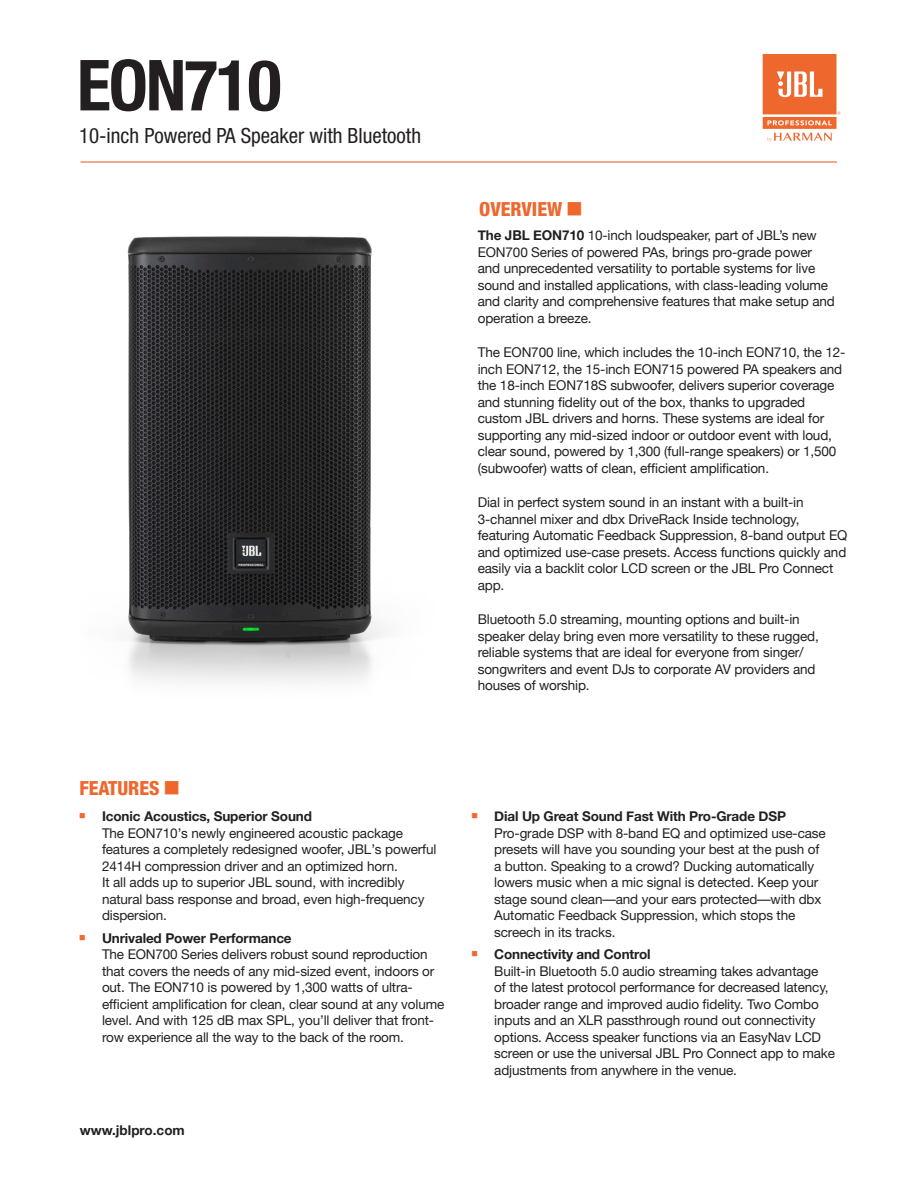
<style>
.page{position:relative;width:918px;height:1188px;background:#fff}
.page>*{position:absolute;margin:0;border:0;box-sizing:border-box;transform-origin:0 0}
.t1{font:700 condensed 70.5px "Helvetica Neue";letter-spacing:-.03em;color:#231f20}
.t2{font:condensed 21px "Helvetica Neue";color:#231f20}
.t3{font:800 condensed 19.5px "Helvetica Neue";color:#ee682e}
.t4{font:13.5px/16.5px "Helvetica Neue";letter-spacing:-.01em;color:#231f20}
.t5{font:13.5px/16.5px "Helvetica Neue";letter-spacing:-.01em;color:#231f20}
.t6{font:700 13.5px "Helvetica Neue";color:#231f20}
.s1{font-weight:700}
</style>
<div class="page">
<hr style="left:81px;top:161px;width:756px;height:2px;background:#ee682e">
<svg style="left:763px;top:54px;width:77px;height:88px"></svg>
<img style="left:127px;top:236px;width:259px;height:446px">
<h1 class="t1" style="left:77px;top:43px;width:206px">EON710</h1>
<h2 class="t2" style="left:79px;top:123px;width:343px">10-inch Powered PA Speaker with Bluetooth</h2>
<p class="t3" style="left:479px;top:197px;width:85px">OVERVIEW</p>
<p class="t5" style="left:478px;top:227px;width:359px"><span class="s1">The JBL EON710</span> 10-inch loudspeaker, part of JBL’s new EON700 Series of powered PAs, brings pro-grade power and unprecedented versatility to portable systems for live sound and installed applications, with class-leading volume and clarity and comprehensive features that make setup and operation a breeze.</p>
<p class="t5" style="left:478px;top:344px;width:369px">The EON700 line, which includes the 10-inch EON710, the 12- inch EON712, the 15-inch EON715 powered PA speakers and the 18-inch EON718S subwoofer, delivers superior coverage and stunning fidelity out of the box, thanks to upgraded custom JBL drivers and horns. These systems are ideal for supporting any mid-sized indoor or outdoor event with loud, clear sound, powered by 1,300 (full-range speakers) or 1,500 (subwoofer) watts of clean, efficient amplification.</p>
<p class="t5" style="left:478px;top:494px;width:371px">Dial in perfect system sound in an instant with a built-in 3-channel mixer and dbx DriveRack Inside technology, featuring Automatic Feedback Suppression, 8-band output EQ and optimized use-case presets. Access functions quickly and easily via a backlit color LCD screen or the JBL Pro Connect app.</p>
<p class="t5" style="left:478px;top:611px;width:343px">Bluetooth 5.0 streaming, mounting options and built-in speaker delay bring even more versatility to these rugged, reliable systems that are ideal for everyone from singer/ songwriters and event DJs to corporate AV providers and houses of worship.</p>
<p class="t3" style="left:80px;top:776px;width:82px">FEATURES</p>
<p class="t4" style="left:102px;top:808px;width:336px"><span class="s1">Iconic Acoustics, Superior Sound<br></span>The EON710’s newly engineered acoustic package features a completely redesigned woofer, JBL’s powerful 2414H compression driver and an optimized horn.<br>It all adds up to superior JBL sound, with incredibly natural bass response and broad, even high-frequency dispersion.</p>
<p class="t4" style="left:102px;top:929px;width:344px"><span class="s1">Unrivaled Power Performance<br></span>The EON700 Series delivers robust sound reproduction that covers the needs of any mid-sized event, indoors or out. The EON710 is powered by 1,300 watts of ultra&shy;efficient amplification for clean, clear sound at any volume level. And with 125 dB max SPL, you’ll deliver that front&shy;row experience all the way to the back of the room.</p>
<p class="t6" style="left:80px;top:1122px;width:106px">www.jblpro.com</p>
<p class="t4" style="left:494px;top:808px;width:333px"><span class="s1">Dial Up Great Sound Fast With Pro-Grade DSP </span>Pro-grade DSP with 8-band EQ and optimized use-case presets will have you sounding your best at the push of a button. Speaking to a crowd? Ducking automatically lowers music when a mic signal is detected. Keep your stage sound clean—and your ears protected—with dbx Automatic Feedback Suppression, which stops the screech in its tracks.</p>
<p class="t4" style="left:494px;top:946px;width:342px"><span class="s1">Connectivity and Control<br></span>Built-in Bluetooth 5.0 audio streaming takes advantage<br>of the latest protocol performance for decreased latency, broader range and improved audio fidelity. Two Combo inputs and an XLR passthrough round out connectivity options. Access speaker functions via an EasyNav LCD screen or use the universal JBL Pro Connect app to make adjustments from anywhere in the venue.</p>
</div>
